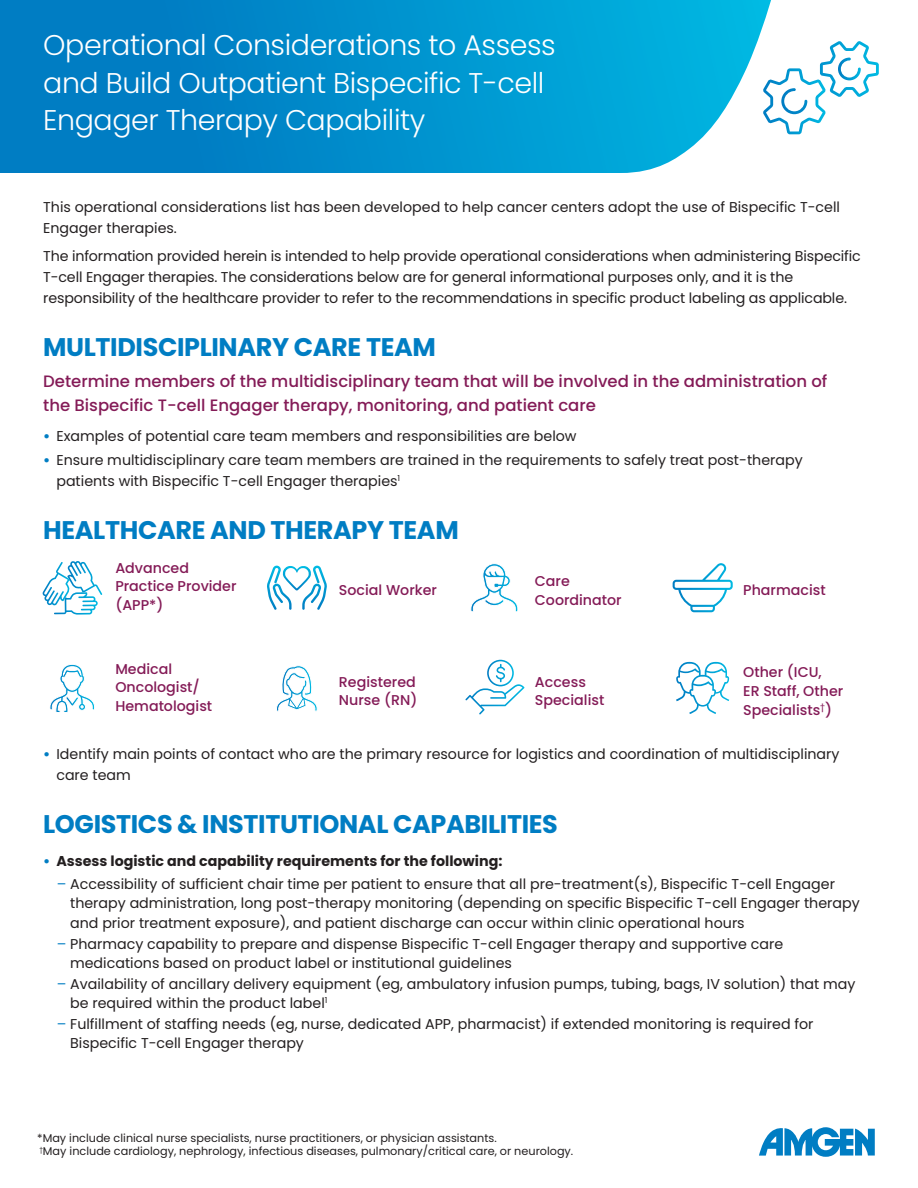
<style>
.page{position:relative;width:918px;height:1188px;background:#fff}
.page>*{position:absolute;margin:0;border:0;box-sizing:border-box;transform-origin:0 0}
.t1{font:300 28.5px/37.5px "Poppins";letter-spacing:-.015em;color:#fff}
.t2{font:700 25.5px "Poppins";letter-spacing:-.015em;color:#007dc3}
.t3{font:500 16.5px/24px "Poppins";color:#841b57}
.t4{font:14.25px/21px "Poppins";color:#231f20}
.t5{font:500 14.25px/18.8px "Poppins";color:#841b57}
.t6{font:700 14.25px "Poppins";color:#231f20}
.t7{font:11.25px/13.5px "Poppins";color:#231f20}
.s1{font-weight:700;color:#007dc3}
.s2{color:#007dc3}
</style>
<div class="page">
<svg style="left:759px;top:1127px;width:116px;height:30px"></svg>
<svg style="left:775px;top:41px;width:104px;height:93px"></svg>
<svg style="left:0;top:0;width:775px;height:173px;background:#0e97d0"></svg>
<svg style="left:42px;top:561px;width:60px;height:54px"></svg>
<svg style="left:50px;top:664px;width:45px;height:48px"></svg>
<svg style="left:276px;top:665px;width:42px;height:47px"></svg>
<svg style="left:267px;top:566px;width:60px;height:44px"></svg>
<svg style="left:470px;top:563px;width:48px;height:49px"></svg>
<svg style="left:673px;top:563px;width:60px;height:49px"></svg>
<svg style="left:676px;top:662px;width:54px;height:52px"></svg>
<svg style="left:465px;top:660px;width:59px;height:54px"></svg>
<h1 class="t1" style="left:43px;top:27px;width:514px">Operational Considerations to Assess and Build Outpatient Bispecific T-cell<br>Engager Therapy Capability</h1>
<p class="t4" style="left:43px;top:197px;width:798px">This operational considerations list has been developed to help cancer centers adopt the use of Bispecific T-cell<br>Engager therapies.</p>
<p class="t4" style="left:43px;top:245px;width:819px">The information provided herein is intended to help provide operational considerations when administering Bispecific<br>T-cell Engager therapies. The considerations below are for general informational purposes only, and it is the responsibility of the healthcare provider to refer to the recommendations in specific product labeling as applicable.</p>
<h2 class="t2" style="left:43px;top:332px;width:394px">MULTIDISCIPLINARY CARE TEAM</h2>
<p class="t3" style="left:43px;top:369px;width:786px">Determine members of the multidisciplinary team that will be involved in the administration of the Bispecific T-cell Engager therapy, monitoring, and patient care</p>
<p class="t4" style="left:43px;top:425px;width:535px"><span class="s1">•</span> Examples of potential care team members and responsibilities are below</p>
<p class="t4" style="left:56px;top:450px;width:748px;text-indent:-13px"><span class="s1">•</span> Ensure multidisciplinary care team members are trained in the requirements to safely treat post-therapy patients with Bispecific T-cell Engager therapies<sup>1</sup></p>
<h2 class="t2" style="left:43px;top:515px;width:417px">HEALTHCARE AND THERAPY TEAM</h2>
<p class="t5" style="left:115px;top:558px;width:123px">Advanced<br>Practice Provider (APP*)</p>
<p class="t5" style="left:339px;top:581px;width:100px">Social Worker</p>
<p class="t5" style="left:535px;top:572px;width:88px">Care<br>Coordinator</p>
<p class="t5" style="left:743px;top:581px;width:84px">Pharmacist</p>
<p class="t5" style="left:115px;top:659px;width:98px">Medical<br>Oncologist/<br>Hematologist</p>
<p class="t5" style="left:743px;top:663px;width:102px">Other (ICU,<br>ER Staff, Other<br>Specialists<sup>†</sup>)</p>
<p class="t4" style="left:56px;top:744px;width:785px;text-indent:-13px"><span class="s1">•</span> Identify main points of contact who are the primary resource for logistics and coordination of multidisciplinary care team</p>
<h2 class="t2" style="left:43px;top:809px;width:516px">LOGISTICS &amp; INSTITUTIONAL CAPABILITIES</h2>
<p class="t6" style="left:43px;top:853px;width:461px"><span class="s2">•</span> Assess logistic and capability requirements for the following:</p>
<p class="t4" style="left:70px;top:874px;width:791px;line-height:19.5px;text-indent:-13px"><span class="s2">–</span> Accessibility of sufficient chair time per patient to ensure that all pre-treatment(s), Bispecific T-cell Engager therapy administration, long post-therapy monitoring (depending on specific Bispecific T-cell Engager therapy and prior treatment exposure), and patient discharge can occur within clinic operational hours</p>
<p class="t4" style="left:70px;top:934px;width:715px;line-height:19.5px;text-indent:-13px"><span class="s2">–</span> Pharmacy capability to prepare and dispense Bispecific T-cell Engager therapy and supportive care medications based on product label or institutional guidelines</p>
<p class="t4" style="left:70px;top:974px;width:787px;line-height:19.5px;text-indent:-13px"><span class="s2">–</span> Availability of ancillary delivery equipment (eg, ambulatory infusion pumps, tubing, bags, IV solution) that may be required within the product label<sup>1</sup></p>
<p class="t4" style="left:70px;top:1014px;width:745px;line-height:19.5px;text-indent:-13px"><span class="s2">–</span> Fulfillment of staffing needs (eg, nurse, dedicated APP, pharmacist) if extended monitoring is required for<br>Bispecific T-cell Engager therapy</p>
<p class="t5" style="left:339px;top:672px;width:80px">Registered<br>Nurse (RN)</p>
<p class="t5" style="left:535px;top:672px;width:71px">Access<br>Specialist</p>
<p class="t7" style="left:37px;top:1131px;width:538px">*May include clinical nurse specialists, nurse practitioners, or physician assistants.<br><sup>†</sup>May include cardiology, nephrology, infectious diseases, pulmonary/critical care, or neurology.</p>
</div>
